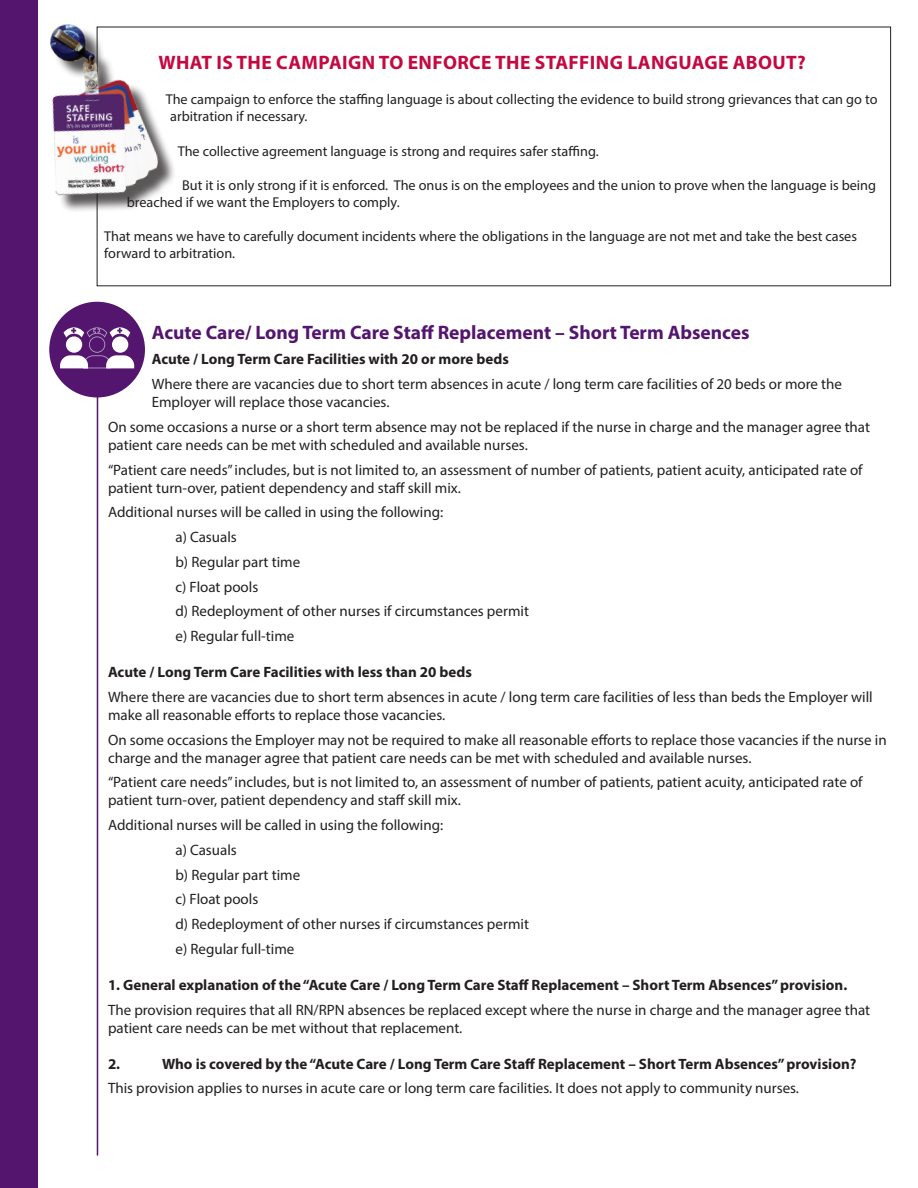
<style>
.page{position:relative;width:918px;height:1188px;background:#fff}
.page>*{position:absolute;margin:0;border:0;box-sizing:border-box;transform-origin:0 0}
.t1{font:700 19.5px "Myriad Pro";color:#53156d}
.t2{font:700 19.5px "Myriad Pro";letter-spacing:.02em;color:#c40941}
.t3{font:15px/18px "Myriad Pro";color:#231f20}
.t4{font:700 15px "Myriad Pro";color:#231f20}
.t5{font:14.25px/17.1px "Myriad Pro";color:#231f20}
</style>
<div class="page">
<div style="left:49px;top:302px;width:96px;height:95px;background:#53156d;border-radius:50%"></div>
<svg style="left:60px;top:327px;width:74px;height:41px"></svg>
<div style="left:0;top:0;width:38px;height:1188px;background:#53156d"></div>
<hr style="left:97px;top:380px;width:1px;height:776px;background:#53156d">
<img style="left:50px;top:24px;width:149px;height:199px">
<p class="t2" style="left:158px;top:50px;width:649px">WHAT IS THE CAMPAIGN TO ENFORCE THE STAFFING LANGUAGE ABOUT?</p>
<p class="t5" style="left:170px;top:91px;width:709px;text-indent:-4px">The campaign to enforce the staffing language is about collecting the evidence to build strong grievances that can go to arbitration if necessary.</p>
<p class="t5" style="left:178px;top:142px;width:423px">The collective agreement language is strong and requires safer staffing.</p>
<p class="t5" style="left:127px;top:176px;width:751px;text-indent:56px">But it is only strong if it is enforced. The onus is on the employees and the union to prove when the language is being breached if we want the Employers to comply.</p>
<p class="t5" style="left:104px;top:228px;width:754px">That means we have to carefully document incidents where the obligations in the language are not met and take the best cases forward to arbitration.</p>
<p class="t1" style="left:152px;top:320px;width:599px">Acute Care/ Long Term Care Staff Replacement – Short Term Absences</p>
<p class="t4" style="left:152px;top:350px;width:359px">Acute / Long Term Care Facilities with 20 or more beds</p>
<p class="t3" style="left:152px;top:375px;width:692px">Where there are vacancies due to short term absences in acute / long term care facilities of 20 beds or more the<br>Employer will replace those vacancies.</p>
<p class="t3" style="left:108px;top:418px;width:764px">On some occasions a nurse or a short term absence may not be replaced if the nurse in charge and the manager agree that patient care needs can be met with scheduled and available nurses.</p>
<p class="t3" style="left:108px;top:460px;width:756px">“Patient care needs” includes, but is not limited to, an assessment of number of patients, patient acuity, anticipated rate of patient turn-over, patient dependency and staff skill mix.</p>
<p class="t3" style="left:108px;top:503px;width:337px">Additional nurses will be called in using the following:</p>
<p class="t3" style="left:176px;top:528px;width:63px">a) Casuals</p>
<p class="t3" style="left:176px;top:553px;width:126px">b) Regular part time</p>
<p class="t3" style="left:176px;top:577px;width:84px">c) Float pools</p>
<p class="t3" style="left:176px;top:602px;width:355px">d) Redeployment of other nurses if circumstances permit</p>
<p class="t3" style="left:176px;top:627px;width:120px">e) Regular full-time</p>
<p class="t4" style="left:108px;top:662px;width:365px">Acute / Long Term Care Facilities with less than 20 beds</p>
<p class="t3" style="left:108px;top:688px;width:766px">Where there are vacancies due to short term absences in acute / long term care facilities of less than beds the Employer will make all reasonable efforts to replace those vacancies.</p>
<p class="t3" style="left:108px;top:730px;width:780px">On some occasions the Employer may not be required to make all reasonable efforts to replace those vacancies if the nurse in charge and the manager agree that patient care needs can be met with scheduled and available nurses.</p>
<p class="t3" style="left:108px;top:773px;width:756px">“Patient care needs” includes, but is not limited to, an assessment of number of patients, patient acuity, anticipated rate of patient turn-over, patient dependency and staff skill mix.</p>
<p class="t3" style="left:108px;top:816px;width:337px">Additional nurses will be called in using the following:</p>
<p class="t3" style="left:176px;top:841px;width:63px">a) Casuals</p>
<p class="t3" style="left:176px;top:865px;width:126px">b) Regular part time</p>
<p class="t3" style="left:176px;top:890px;width:84px">c) Float pools</p>
<p class="t3" style="left:176px;top:915px;width:355px">d) Redeployment of other nurses if circumstances permit</p>
<p class="t3" style="left:176px;top:940px;width:120px">e) Regular full-time</p>
<p class="t4" style="left:108px;top:975px;width:741px">1. General explanation of the “Acute Care / Long Term Care Staff Replacement – Short Term Absences” provision.</p>
<p class="t3" style="left:108px;top:1000px;width:764px">The provision requires that all RN/RPN absences be replaced except where the nurse in charge and the manager agree that patient care needs can be met without that replacement.</p>
<p class="t4" style="left:108px;top:1054px;width:14px">2.</p>
<p class="t4" style="left:162px;top:1054px;width:696px">Who is covered by the “Acute Care / Long Term Care Staff Replacement – Short Term Absences” provision?</p>
<p class="t3" style="left:108px;top:1079px;width:693px">This provision applies to nurses in acute care or long term care facilities. It does not apply to community nurses.</p>
</div>
